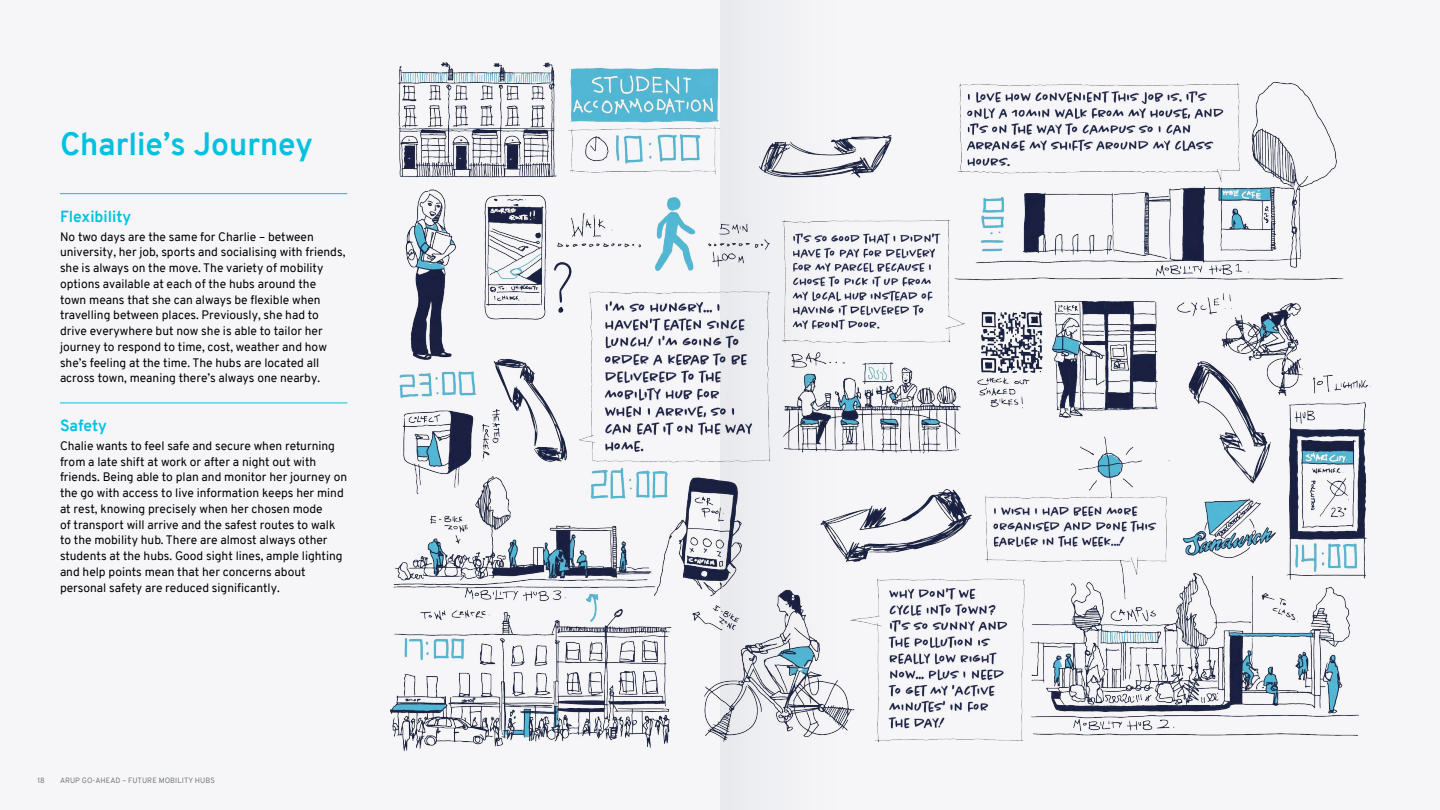
<style>
.page{position:relative;width:1440px;height:810px;background:#f6f6f8}
.page>*{position:absolute;margin:0;border:0;box-sizing:border-box;transform-origin:0 0}
.t1{font:700 31.5px "Overpass";color:#00c2de}
.t2{font:700 15.75px "Overpass";color:#00c2de}
.t3{font:12px/15.8px "Overpass";color:#000}
.t4{font:7.5px "Overpass";letter-spacing:.01em;color:#75787b}
</style>
<div class="page">
<img style="left:390px;top:50px;width:981px;height:711px">
<hr style="left:60px;top:193px;width:287px;height:1px;background:#00c2de">
<hr style="left:60px;top:403px;width:287px;height:1px;background:#00c2de">
<h1 class="t1" style="left:60px;top:121px;width:255px">Charlie’s Journey</h1>
<h2 class="t2" style="left:60px;top:205px;width:73px">Flexibility</h2>
<p class="t3" style="left:60px;top:229px;width:287px">No two days are the same for Charlie – between university, her job, sports and socialising with friends, she is always on the move. The variety of mobility options available at each of the hubs around the town means that she can always be flexible when travelling between places. Previously, she had to drive everywhere but now she is able to tailor her journey to respond to time, cost, weather and how she’s feeling at the time. The hubs are located all across town, meaning there’s always one nearby.</p>
<h2 class="t2" style="left:60px;top:414px;width:48px">Safety</h2>
<p class="t3" style="left:60px;top:438px;width:289px">Chalie wants to feel safe and secure when returning from a late shift at work or after a night out with friends. Being able to plan and monitor her journey on the go with access to live information keeps her mind at rest, knowing precisely when her chosen mode<br>of transport will arrive and the safest routes to walk to the mobility hub. There are almost always other students at the hubs. Good sight lines, ample lighting and help points mean that her concerns about personal safety are reduced significantly.</p>
<p class="t4" style="left:38px;top:775px;width:9px">18</p>
<p class="t4" style="left:60px;top:775px;width:156px">ARUP GO-AHEAD – FUTURE MOBILITY HUBS</p>
</div>
